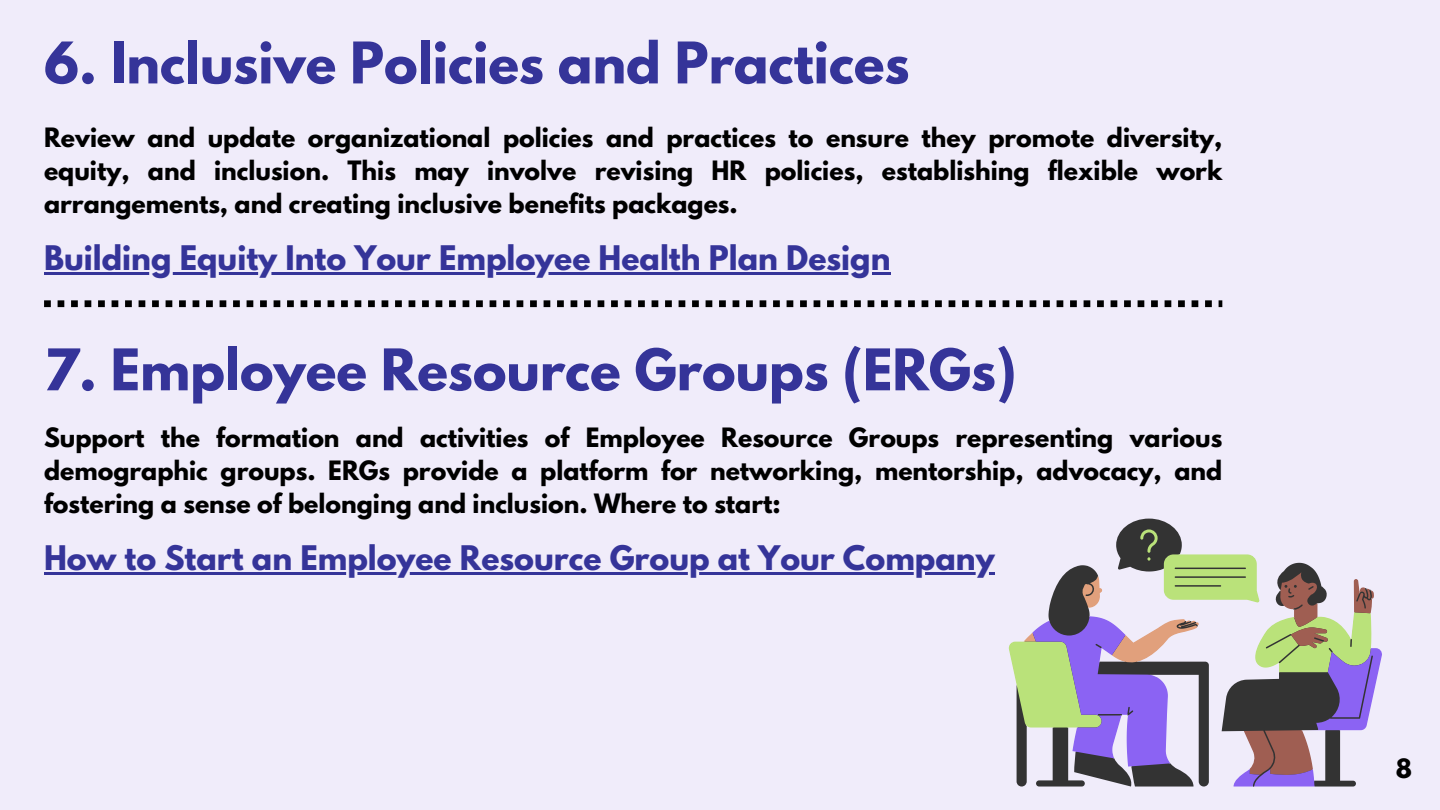
<style>
.page{position:relative;width:1440px;height:810px;background:#f0ecfa}
.page>*{position:absolute;margin:0;border:0;box-sizing:border-box;transform-origin:0 0}
.t1{font:700 50.8px "League Spartan";color:#353499}
.t2{font:700 30px "League Spartan";color:#353499}
.t3{font:700 23.6px/33px "League Spartan";color:#000;text-align:justify}
</style>
<div class="page">
<svg style="left:44px;top:300px;width:1178px;height:7px"></svg>
<svg style="left:1016px;top:519px;width:159px;height:268px"></svg>
<svg style="left:1008px;top:529px;width:308px;height:199px"></svg>
<svg style="left:1244px;top:572px;width:130px;height:44px"></svg>
<svg style="left:1032px;top:616px;width:350px;height:171px"></svg>
<hr style="left:44px;top:272px;width:847px;height:3px;background:#353499">
<hr style="left:44px;top:572px;width:951px;height:3px;background:#353499">
<p class="t1" style="left:44px;top:38px;width:867px">6. Inclusive Policies and Practices</p>
<h1 class="t3" style="left:44px;top:124px;width:1180px">Review and update organizational policies and practices to ensure they promote diversity, equity, and inclusion. This may involve revising HR policies, establishing flexible work arrangements, and creating inclusive benefits packages.</h1>
<h2 class="t2" style="left:44px;top:243px;width:848px">Building Equity Into Your Employee Health Plan Design</h2>
<h1 class="t1" style="left:44px;top:345px;width:974px">7. Employee Resource Groups (ERGs)</h1>
<p class="t3" style="left:44px;top:424px;width:1180px">Support the formation and activities of Employee Resource Groups representing various demographic groups. ERGs provide a platform for networking, mentorship, advocacy, and fostering a sense of belonging and inclusion. Where to start:</p>
<p class="t2" style="left:44px;top:543px;width:952px">How to Start an Employee Resource Group at Your Company</p>
<p class="t3" style="left:1396px;top:755px;width:18px">8</p>
</div>
